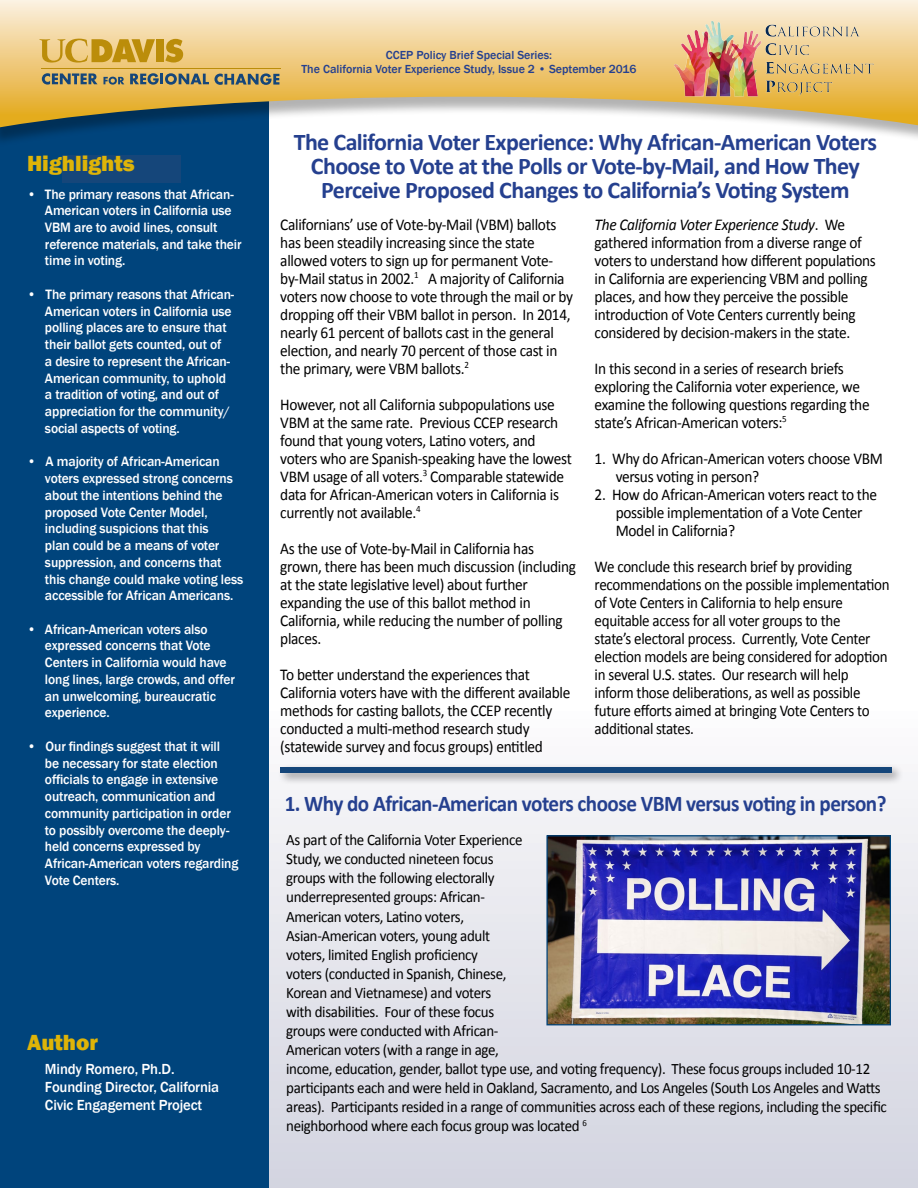
<style>
.page{position:relative;width:918px;height:1188px;background:#fff}
.page>*{position:absolute;margin:0;border:0;box-sizing:border-box;transform-origin:0 0}
.t1{font:700 24px/24px "Calibri";letter-spacing:-.025em;color:#25408f;text-align:center}
.t2{font:700 22.5px "Calibri";letter-spacing:-.025em;color:#25408f;scale:.94 1}
.t3{font:800 22.5px "Franklin Gothic";color:#deb408}
.t4{font:16.5px/18px "Calibri";letter-spacing:-.02em;color:#000;scale:.93 1}
.t5{font:16.5px/18px "Calibri";letter-spacing:-.02em;color:#000;scale:.91 1}
.t6{font:15.9px/19px "Calibri";letter-spacing:-.025em;color:#000;scale:.94 1}
.t7{font:500 15px/18px "Franklin Gothic";letter-spacing:-.01em;color:#fff}
.t8{font:500 13.95px/16.8px "Franklin Gothic";letter-spacing:-.01em;color:#fff}
.t9{font:500 12px/14.4px "Franklin Gothic";color:#25408f;text-align:center}
.s1{font-style:italic}
</style>
<div class="page">
<div style="left:0;top:258px;width:918px;height:930px;background:linear-gradient(to bottom,#fff,#d9dae4)"></div>
<div style="left:0;top:0;width:268px;height:1188px;background:#00447c"></div>
<div style="left:0;top:0;width:918px;height:148px;background:#000;opacity:.3"></div>
<svg style="left:0;top:0;width:918px;height:127px;background:#e3cc99"></svg>
<svg style="left:165px;top:39px;width:18px;height:24px"></svg>
<div style="left:156px;top:39px;width:8px;height:23px;background:#bb8d0a"></div>
<svg style="left:39px;top:38px;width:116px;height:25px;background:#d6af4e"></svg>
<hr style="left:41px;top:68px;width:239px;height:1px;background:#bb8d0a">
<svg style="left:42px;top:73px;width:82px;height:12px"></svg>
<svg style="left:130px;top:73px;width:149px;height:12px;background:#82836e"></svg>
<img style="left:658px;top:14px;width:219px;height:84px">
<div style="left:62px;top:156px;width:119px;height:27px;background:#15467a"></div>
<div style="left:277px;top:764px;width:627px;height:21px;background:#000;opacity:.45"></div>
<div style="left:280px;top:767px;width:612px;height:5px;background:#15467a"></div>
<img style="left:548px;top:837px;width:341px;height:186px">
<div style="left:546px;top:835px;width:345px;height:190px;border:1px solid #00447c"></div>
<h2 class="t3" style="left:27px;top:149px;width:109px">Highlights</h2>
<p class="t8" style="left:45px;top:186px;width:198px;text-indent:-18px">• The primary reasons that African-<br>American voters in California use<br>VBM are to avoid lines, consult reference materials, and take their time in voting.</p>
<p class="t8" style="left:45px;top:286px;width:191px;text-indent:-18px">• The primary reasons that African-<br>American voters in California use polling places are to ensure that their ballot gets counted, out of<br>a desire to represent the African-<br>American community, to uphold a tradition of voting, and out of appreciation for the community/ social aspects of voting.</p>
<p class="t8" style="left:45px;top:453px;width:200px;text-indent:-18px">• A majority of African-American voters expressed strong concerns about the intentions behind the proposed Vote Center Model, including suspicions that this<br>plan could be a means of voter suppression, and concerns that this change could make voting less accessible for African Americans.</p>
<p class="t8" style="left:45px;top:621px;width:192px;text-indent:-18px">• African-American voters also expressed concerns that Vote<br>Centers in California would have long lines, large crowds, and offer an unwelcoming, bureaucratic experience.</p>
<p class="t8" style="left:45px;top:738px;width:195px;text-indent:-18px">• Our findings suggest that it will<br>be necessary for state election officials to engage in extensive outreach, communication and community participation in order to possibly overcome the deeply&shy;held concerns expressed by<br>African-American voters regarding<br>Vote Centers.</p>
<h2 class="t3" style="left:27px;top:1028px;width:73px">Author</h2>
<p class="t7" style="left:45px;top:1061px;width:176px">Mindy Romero, Ph.D.<br>Founding Director, California<br>Civic Engagement Project</p>
<p class="t9" style="left:301px;top:48px;width:336px">CCEP Policy Brief Special Series:<br>The California Voter Experience Study, Issue 2 • September 2016</p>
<h1 class="t1" style="left:294px;top:130px;width:585px">The California Voter Experience: Why African-American Voters<br>Choose to Vote at the Polls or Vote-by-Mail, and How They<br>Perceive Proposed Changes to California’s Voting System</h1>
<p class="t4" style="left:280px;top:215px;width:316px">Californians’ use of Vote-by-Mail (VBM) ballots has been steadily increasing since the state allowed voters to sign up for permanent Vote&shy;by-Mail status in 2002.<sup>1</sup> A majority of California voters now choose to vote through the mail or by dropping off their VBM ballot in person. In 2014, nearly 61 percent of ballots cast in the general election, and nearly 70 percent of those cast in the primary, were VBM ballots.<sup>2</sup></p>
<p class="t4" style="left:280px;top:395px;width:315px">However, not all California subpopulations use VBM at the same rate. Previous CCEP research found that young voters, Latino voters, and voters who are Spanish-speaking have the lowest VBM usage of all voters.<sup>3</sup> Comparable statewide data for African-American voters in California is currently not available.<sup>4</sup></p>
<p class="t4" style="left:280px;top:539px;width:320px">As the use of Vote-by-Mail in California has grown, there has been much discussion (including at the state legislative level) about further expanding the use of this ballot method in California, while reducing the number of polling places.</p>
<p class="t4" style="left:280px;top:665px;width:313px">To better understand the experiences that California voters have with the different available methods for casting ballots, the CCEP recently conducted a multi-method research study (statewide survey and focus groups) entitled</p>
<p class="t4" style="left:595px;top:215px;width:304px"><span class="s1">The California Voter Experience Study</span>. We gathered information from a diverse range of voters to understand how different populations in California are experiencing VBM and polling places, and how they perceive the possible introduction of Vote Centers currently being considered by decision-makers in the state.</p>
<p class="t4" style="left:595px;top:359px;width:297px">In this second in a series of research briefs exploring the California voter experience, we examine the following questions regarding the state’s African-American voters:<sup>5</sup></p>
<p class="t4" style="left:616px;top:449px;width:289px;text-indent:-21px">1. Why do African-American voters choose VBM versus voting in person?</p>
<p class="t4" style="left:616px;top:485px;width:283px;text-indent:-21px">2. How do African-American voters react to the possible implementation of a Vote Center<br>Model in California?</p>
<p class="t5" style="left:595px;top:557px;width:326px">We conclude this research brief by providing recommendations on the possible implementation of Vote Centers in California to help ensure equitable access for all voter groups to the<br>state’s electoral process. Currently, Vote Center election models are being considered for adoption in several U.S. states. Our research will help inform those deliberations, as well as possible future efforts aimed at bringing Vote Centers to additional states.</p>
<h2 class="t2" style="left:285px;top:789px;width:642px">1. Why do African-American voters choose VBM versus voting in person?</h2>
<p class="t6" style="left:286px;top:830px;width:641px">As part of the California Voter Experience<br>Study, we conducted nineteen focus<br>groups with the following electorally<br>underrepresented groups: African-<br>American voters, Latino voters,<br>Asian-American voters, young adult<br>voters, limited English proficiency<br>voters (conducted in Spanish, Chinese,<br>Korean and Vietnamese) and voters<br>with disabilities. Four of these focus<br>groups were conducted with African-<br>American voters (with a range in age,<br>income, education, gender, ballot type use, and voting frequency). These focus groups included 10-12 participants each and were held in Oakland, Sacramento, and Los Angeles (South Los Angeles and Watts areas). Participants resided in a range of communities across each of these regions, including the specific neighborhood where each focus group was located <sup>6</sup></p>
</div>
